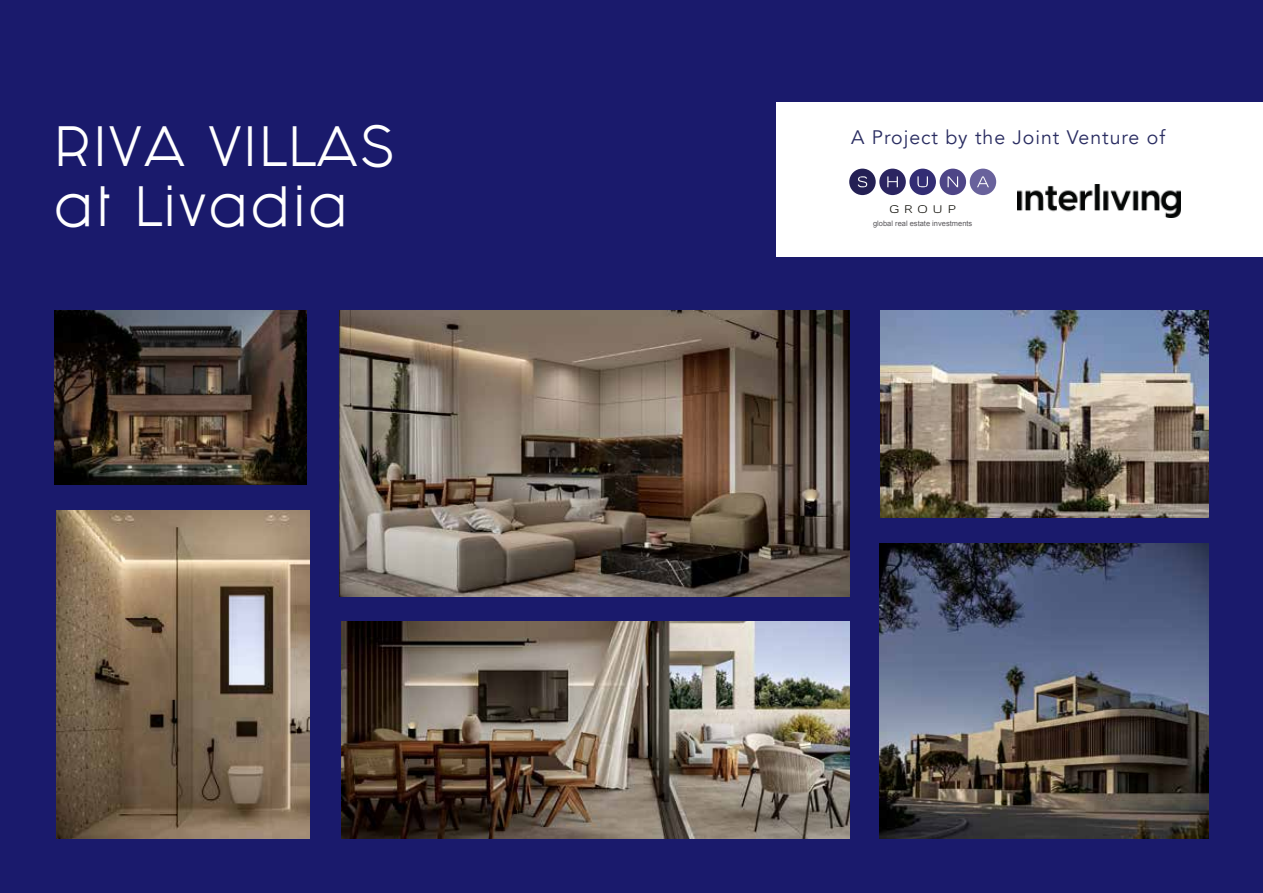
<style>
.page{position:relative;width:1263px;height:893px;background:#1a1a6c}
.page>*{position:absolute;margin:0;border:0;box-sizing:border-box;transform-origin:0 0}
.t1{font:48px/60px "Fashion Fetish";letter-spacing:.05em;color:#fff}
.t2{font:19.5px "Avenir";letter-spacing:.05em;color:#292c61}
.t3{font:expanded 11.1px "Mynor";letter-spacing:.4em;color:#12110b}
.t4{font:7.5px "Arial";color:#5a585c}
</style>
<div class="page">
<img style="left:341px;top:622px;width:508px;height:217px">
<img style="left:880px;top:310px;width:329px;height:208px">
<div style="left:776px;top:102px;width:487px;height:155px;background:#fff"></div>
<img style="left:1017px;top:185px;width:164px;height:33px">
<img style="left:340px;top:310px;width:509px;height:286px">
<div style="left:849px;top:169px;width:27px;height:26px;background:#242054;border-radius:50%"></div>
<div style="left:879px;top:169px;width:27px;height:26px;background:#2b2561;border-radius:50%"></div>
<div style="left:909px;top:169px;width:27px;height:26px;background:#332d74;border-radius:50%"></div>
<div style="left:939px;top:169px;width:27px;height:26px;background:#4e4587;border-radius:50%"></div>
<div style="left:970px;top:169px;width:26px;height:26px;background:#69629c;border-radius:50%"></div>
<svg style="left:858px;top:176px;width:9px;height:11px"></svg>
<svg style="left:887px;top:176px;width:11px;height:11px"></svg>
<svg style="left:917px;top:176px;width:11px;height:11px"></svg>
<svg style="left:947px;top:176px;width:11px;height:11px"></svg>
<svg style="left:977px;top:176px;width:12px;height:11px"></svg>
<img style="left:55px;top:310px;width:252px;height:175px">
<img style="left:880px;top:543px;width:329px;height:296px">
<img style="left:56px;top:510px;width:253px;height:329px">
<h1 class="t1" style="left:54px;top:117px;width:342px">RIVA VILLAS at Livadia</h1>
<h2 class="t2" style="left:851px;top:126px;width:315px">A Project by the Joint Venture of</h2>
<h3 class="t3" style="left:889px;top:202px;width:69px">GROUP</h3>
<p class="t4" style="left:873px;top:219px;width:101px">global real estate investments</p>
</div>
